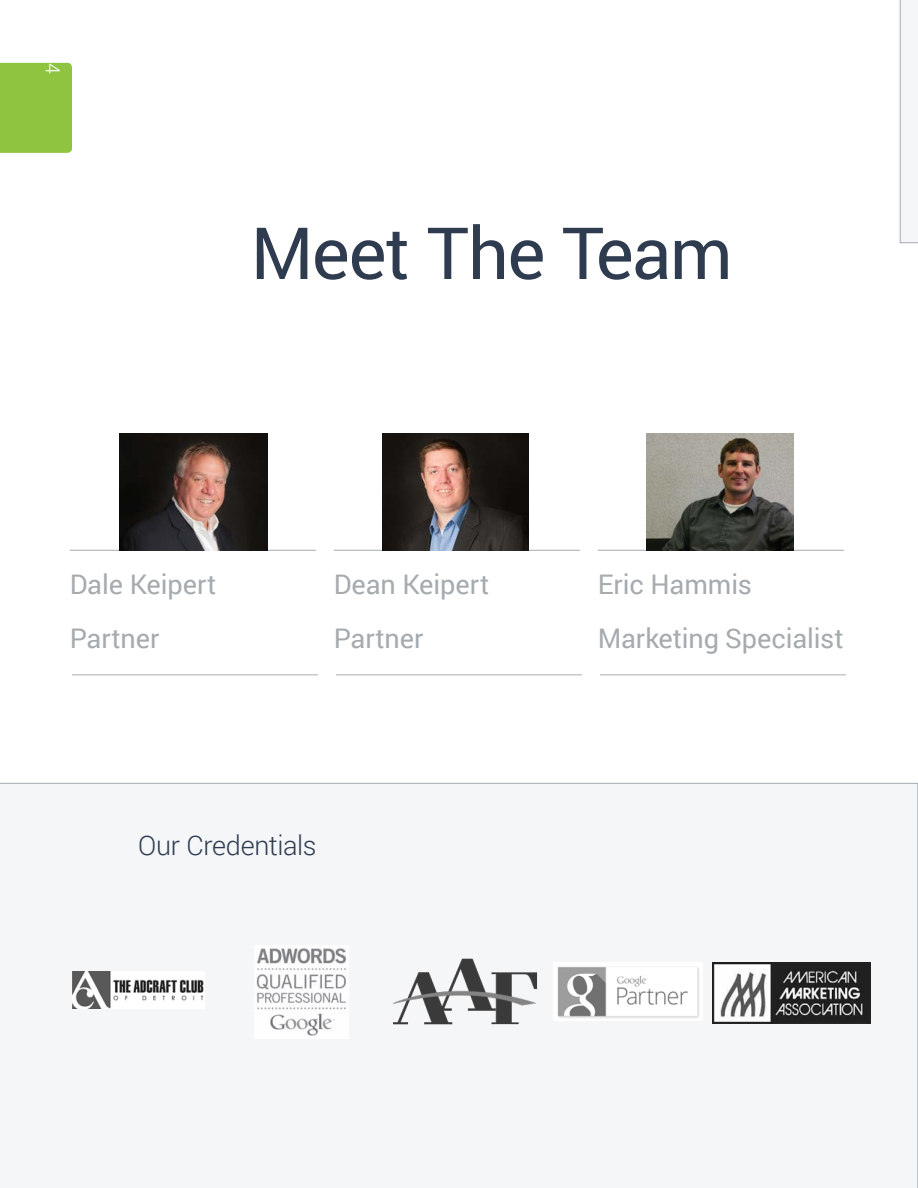
<style>
.page{position:relative;width:918px;height:1188px;background:#fff}
.page>*{position:absolute;margin:0;border:0;box-sizing:border-box;transform-origin:0 0}
.Page_Header{font:72px "Roboto";letter-spacing:-.02em;color:#2f3b4f}
.Main_Body{font:27px "Roboto";color:#a6abaf}
.Main_Body-2{font:300 27px "Roboto";letter-spacing:-.015em;color:#2f3b4f}
.t1{font:300 19.5px "Roboto";color:#fff}
</style>
<div class="page">
<div style="left:0;top:783px;width:918px;height:405px;background:#f4f6f8"></div>
<hr style="left:70px;top:550px;width:246px;height:1px;background:#a6abaf">
<hr style="left:72px;top:675px;width:246px;height:1px;background:#a6abaf">
<hr style="left:336px;top:675px;width:246px;height:1px;background:#a6abaf">
<hr style="left:600px;top:675px;width:246px;height:1px;background:#a6abaf">
<hr style="left:334px;top:550px;width:246px;height:1px;background:#a6abaf">
<hr style="left:598px;top:550px;width:246px;height:1px;background:#a6abaf">
<img style="left:72px;top:971px;width:133px;height:38px">
<img style="left:255px;top:945px;width:93px;height:93px">
<img style="left:390px;top:956px;width:150px;height:71px">
<img style="left:553px;top:963px;width:150px;height:57px">
<img style="left:712px;top:962px;width:159px;height:61px">
<div style="left:900px;top:0;width:18px;height:243px;background:#f4f6f8"></div>
<img style="left:119px;top:433px;width:149px;height:117px">
<img style="left:382px;top:433px;width:147px;height:117px">
<img style="left:647px;top:433px;width:147px;height:117px">
<div style="left:0;top:63px;width:72px;height:90px;background:#8ec43f"></div>
<p class="t1" style="left:66px;top:63px;width:12px;rotate:90deg">4</p>
<p class="Page_Header" style="left:251px;top:203px;width:484px">Meet The Team</p>
<p class="Main_Body" style="left:70px;top:565px;width:148px">Dale Keipert</p>
<p class="Main_Body" style="left:70px;top:619px;width:91px">Partner</p>
<p class="Main_Body" style="left:334px;top:565px;width:157px">Dean Keipert</p>
<p class="Main_Body" style="left:334px;top:619px;width:91px">Partner</p>
<p class="Main_Body-2" style="left:138px;top:827px;width:180px">Our Credentials</p>
<p class="Main_Body" style="left:598px;top:565px;width:156px">Eric Hammis</p>
<p class="Main_Body" style="left:598px;top:619px;width:247px">Marketing Specialist</p>
</div>
